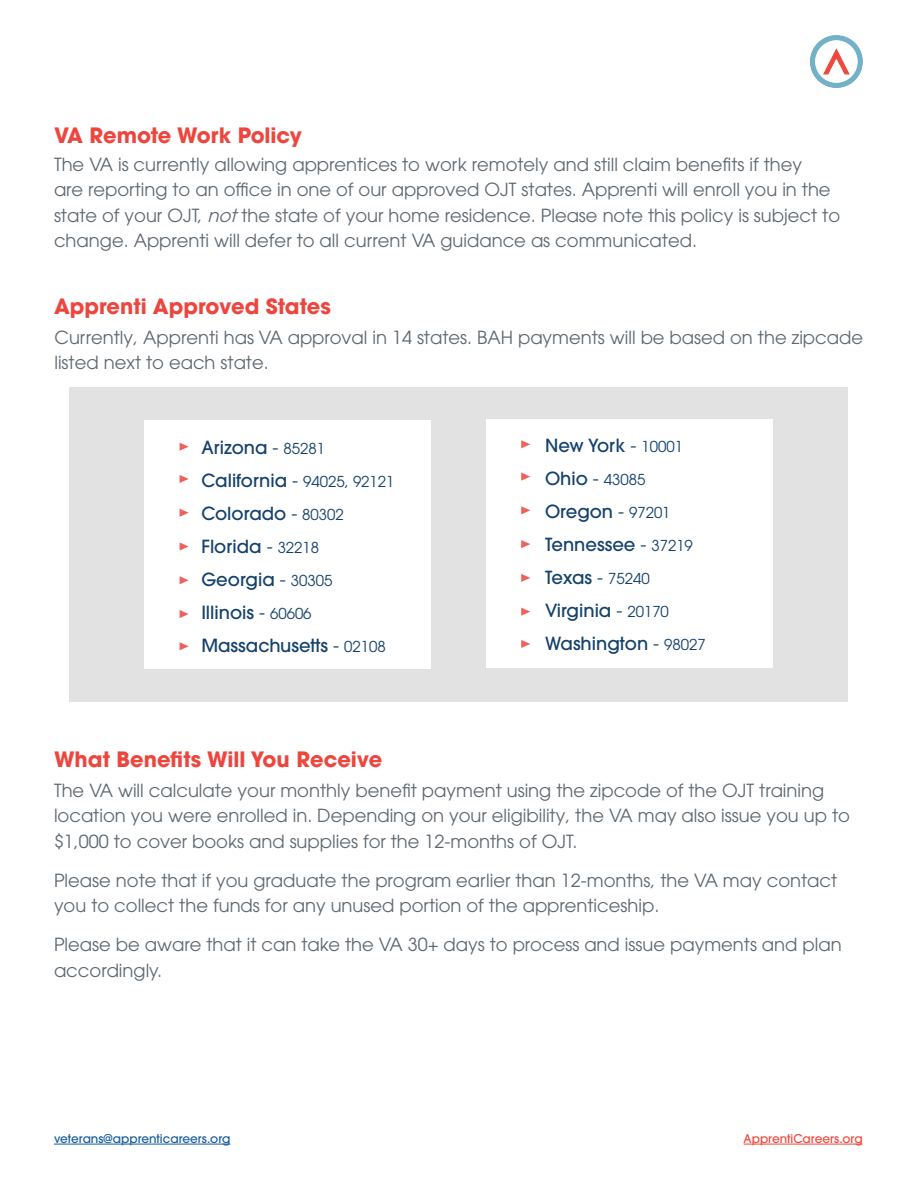
<style>
.page{position:relative;width:918px;height:1188px;background:#fff}
.page>*{position:absolute;margin:0;border:0;box-sizing:border-box;transform-origin:0 0}
.Section_Header{font:700 21px "ITC Avant Garde Pro";color:#ed463e}
.t1{font:18px/25.5px "ITC Avant Garde Pro";color:#5d6770}
.t2{font:500 18px "ITC Avant Garde Pro";color:#14416c}
.t3{font:15px "ITC Avant Garde Pro";color:#14416c}
.t4{font:500 12px "ITC Avant Garde Pro";color:#175d9e}
.t5{font:500 12px "ITC Avant Garde Pro";color:#ef483c}
.s1{font-style:italic}
.s2{font-weight:400}
.s3{font-weight:400;font-size:15px}
.s4{font-weight:500;font-size:18px}
.s5{font-size:18px}
</style>
<div class="page">
<div style="left:69px;top:388px;width:779px;height:314px;background:#e2e2e2"></div>
<hr style="left:54px;top:1144px;width:176px;height:1px;background:#175d9e">
<hr style="left:744px;top:1144px;width:119px;height:1px;background:#ef483c">
<img style="left:810px;top:35px;width:53px;height:53px">
<div style="left:486px;top:420px;width:287px;height:248px;background:#fff"></div>
<div style="left:144px;top:420px;width:287px;height:249px;background:#fff"></div>
<svg style="left:180px;top:443px;width:9px;height:8px"></svg>
<svg style="left:521px;top:440px;width:9px;height:8px"></svg>
<svg style="left:180px;top:475px;width:9px;height:8px"></svg>
<svg style="left:521px;top:473px;width:9px;height:8px"></svg>
<svg style="left:180px;top:509px;width:9px;height:8px"></svg>
<svg style="left:521px;top:506px;width:9px;height:8px"></svg>
<svg style="left:180px;top:542px;width:9px;height:9px"></svg>
<svg style="left:521px;top:540px;width:9px;height:8px"></svg>
<svg style="left:180px;top:576px;width:9px;height:8px"></svg>
<svg style="left:521px;top:574px;width:9px;height:8px"></svg>
<svg style="left:180px;top:610px;width:9px;height:8px"></svg>
<svg style="left:521px;top:608px;width:9px;height:8px"></svg>
<svg style="left:180px;top:642px;width:9px;height:8px"></svg>
<svg style="left:521px;top:640px;width:9px;height:8px"></svg>
<p class="Section_Header" style="left:54px;top:121px;width:249px">VA Remote Work Policy</p>
<p class="t1" style="left:54px;top:151px;width:788px">The VA is currently allowing apprentices to work remotely and still claim benefits if they<br>are reporting to an office in one of our approved OJT states. Apprenti will enroll you in the state of your OJT, <span class="s1">not</span>the state of your home residence. Please note this policy is subject to change. Apprenti will defer to all current VA guidance as communicated.</p>
<p class="Section_Header" style="left:54px;top:292px;width:278px">Apprenti Approved States</p>
<p class="t1" style="left:54px;top:324px;width:810px">Currently, Apprenti has VA approval in 14 states. BAH payments will be based on the zipcade listed next to each state.</p>
<p class="t2" style="left:201px;top:435px;width:125px">Arizona <span class="s2">-</span> <span class="s3">85281</span></p>
<p class="t3" style="left:201px;top:472px;width:195px"><span class="s4">California</span> <span class="s5">-</span> 94025, 92121</p>
<p class="t2" style="left:201px;top:501px;width:144px">Colorado <span class="s2">-</span> <span class="s3">80302</span></p>
<p class="t2" style="left:201px;top:534px;width:119px">Florida <span class="s2">-</span> <span class="s3">32218</span></p>
<p class="t2" style="left:201px;top:567px;width:133px">Georgia <span class="s2">-</span> <span class="s3">30305</span></p>
<p class="t2" style="left:201px;top:600px;width:112px">Illinois <span class="s2">-</span> <span class="s3">60606</span></p>
<p class="t2" style="left:201px;top:633px;width:186px">Massachusetts <span class="s2">-</span> <span class="s3">02108</span></p>
<p class="Section_Header" style="left:54px;top:745px;width:330px">What Benefits Will You Receive</p>
<p class="t2" style="left:545px;top:434px;width:140px">New York <span class="s2">-</span> <span class="s3">10001</span></p>
<p class="t3" style="left:545px;top:470px;width:102px"><span class="s4">Ohio</span> <span class="s5">-</span> 43085</p>
<p class="t2" style="left:545px;top:500px;width:127px">Oregon <span class="s2">-</span> <span class="s3">97201</span></p>
<p class="t2" style="left:545px;top:533px;width:149px">Tennessee <span class="s2">-</span> <span class="s3">37219</span></p>
<p class="t2" style="left:545px;top:566px;width:106px">Texas <span class="s2">-</span> <span class="s3">75240</span></p>
<p class="t2" style="left:545px;top:599px;width:125px">Virginia <span class="s2">-</span> <span class="s3">20170</span></p>
<p class="t2" style="left:545px;top:632px;width:162px">Washington <span class="s2">-</span> <span class="s3">98027</span></p>
<p class="t1" style="left:54px;top:777px;width:797px">The VA will calculate your monthly benefit payment using the zipcode of the OJT training location you were enrolled in. Depending on your eligibility, the VA may also issue you up to $1,000 to cover books and supplies for the 12-months of OJT.</p>
<p class="t1" style="left:54px;top:867px;width:785px">Please note that if you graduate the program earlier than 12-months, the VA may contact you to collect the funds for any unused portion of the apprenticeship.</p>
<p class="t1" style="left:54px;top:932px;width:789px">Please be aware that it can take the VA 30+ days to process and issue payments and plan accordingly.</p>
<p class="t4" style="left:54px;top:1131px;width:178px">veterans@apprenticareers.org</p>
<p class="t5" style="left:744px;top:1131px;width:121px">ApprentiCareers.org</p>
</div>
